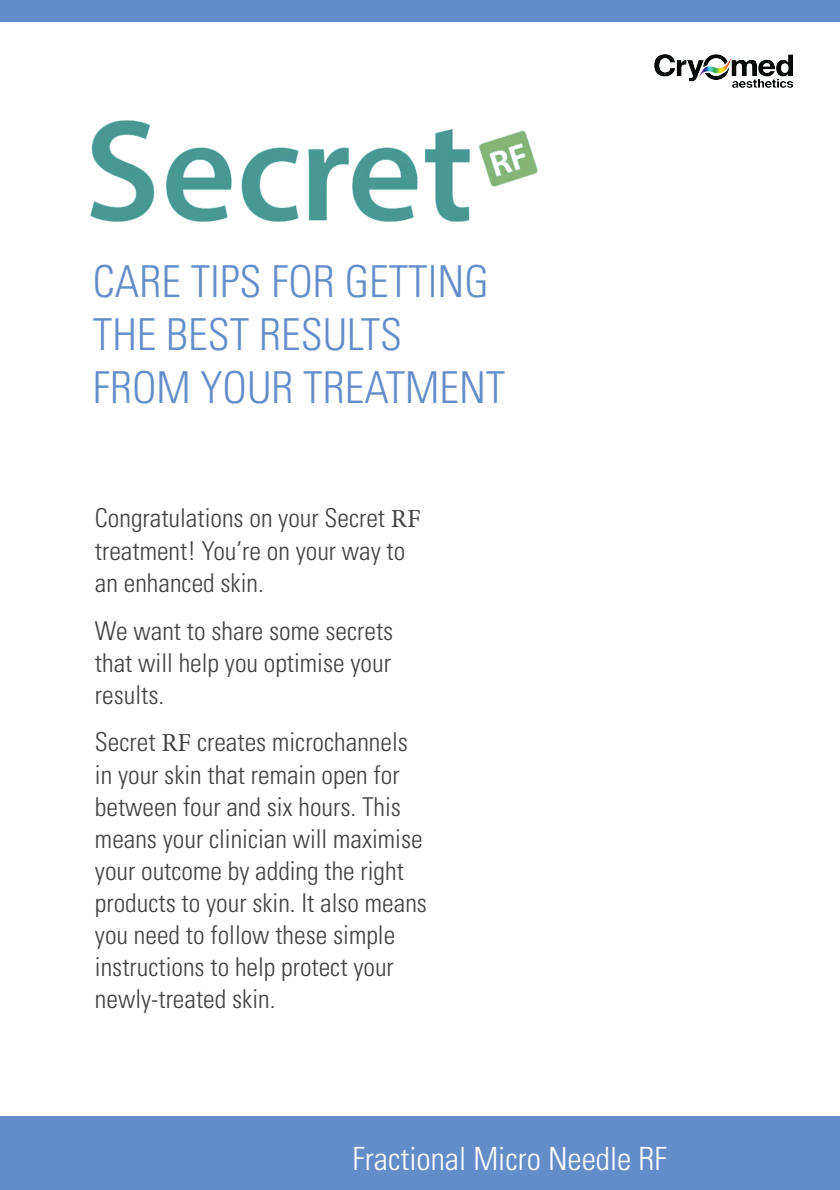
<style>
.page{position:relative;width:840px;height:1190px;background:#fff}
.page>*{position:absolute;margin:0;border:0;box-sizing:border-box;transform-origin:0 0}
.t1{font:300 condensed 44px/52.8px "Univers LT Std";color:#638dc9}
.t2{font:300 condensed 32px "Univers LT Std";color:#fff}
.t3{font:300 condensed 26px/32.2px "Univers LT Std";color:#414042}
.s1{font-family:"Minion Pro";font-weight:400;font-stretch:normal}
</style>
<div class="page">
<div style="left:0;top:0;width:840px;height:22px;background:#638dc9"></div>
<div style="left:0;top:1117px;width:840px;height:73px;background:#638dc9"></div>
<img style="left:654px;top:54px;width:140px;height:34px">
<img style="left:90px;top:120px;width:448px;height:102px">
<h1 class="t1" style="left:93px;top:256px;width:414px">CARE TIPS FOR GETTING<br>THE BEST RESULTS<br>FROM YOUR TREATMENT</h1>
<p class="t3" style="left:95px;top:502px;width:327px">Congratulations on your Secret <span class="s1">RF </span>treatment! You’re on your way to an enhanced skin.</p>
<p class="t3" style="left:95px;top:615px;width:300px;text-align:justify">We want to share some secrets that will help you optimise your results.</p>
<p class="t3" style="left:95px;top:726px;width:334px">Secret <span class="s1">RF</span> creates microchannels in your skin that remain open for between four and six hours. This means your clinician will maximise your outcome by adding the right products to your skin. It also means you need to follow these simple instructions to help protect your newly-treated skin.</p>
<p class="t2" style="left:353px;top:1140px;width:316px">Fractional Micro Needle RF</p>
</div>
